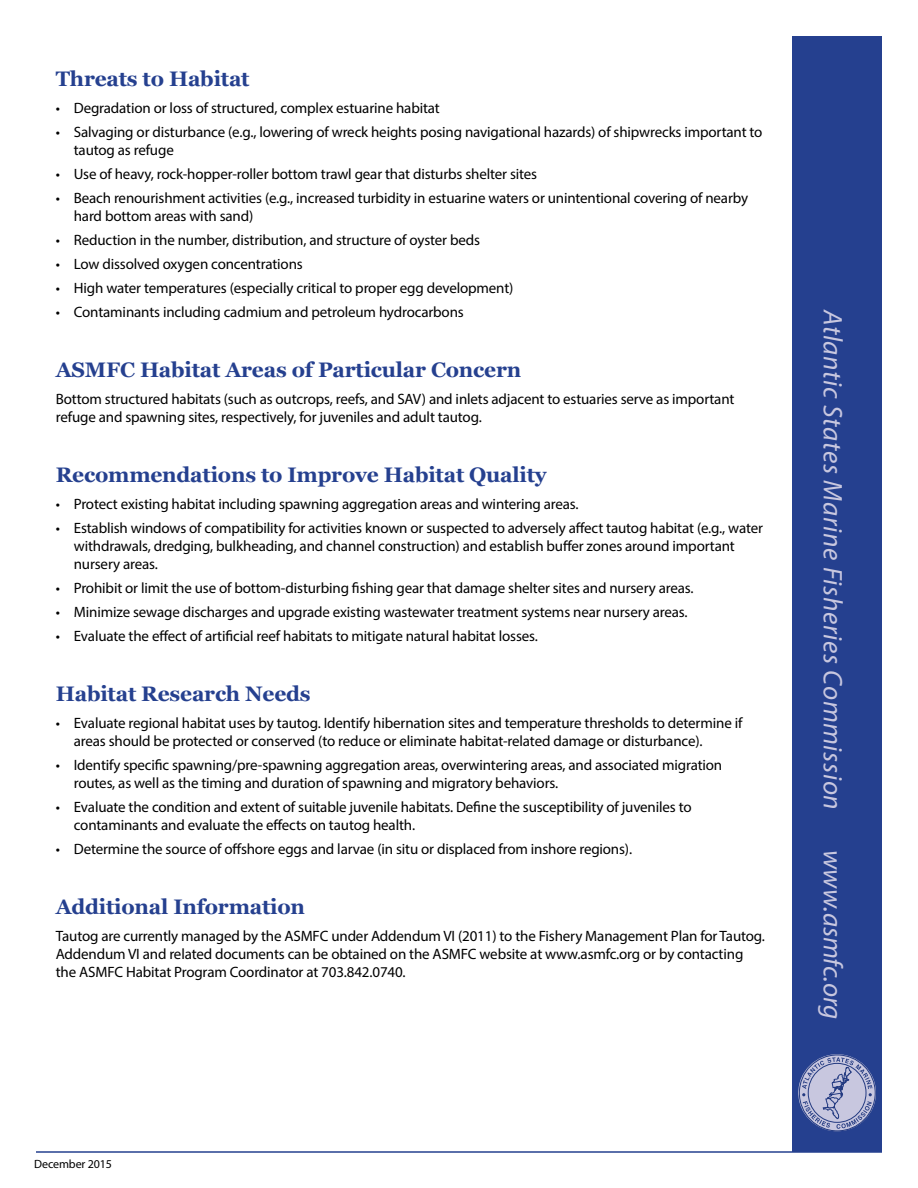
<style>
.page{position:relative;width:918px;height:1188px;background:#fff}
.page>*{position:absolute;margin:0;border:0;box-sizing:border-box;transform-origin:0 0}
.t1{font:italic 27px "Myriad Pro";letter-spacing:.025em;color:#c8c7df}
.t2{font:700 21px "Georgia";letter-spacing:-.01em;color:#25408f}
.t3{font:15px/18px "Myriad Pro";letter-spacing:-.01em;color:#000}
.t4{font:12px "Myriad Pro";letter-spacing:-.01em;color:#000}
</style>
<div class="page">
<div style="left:792px;top:36px;width:90px;height:1116px;background:#25408f"></div>
<hr style="left:36px;top:1151px;width:846px;height:2px;background:#25408f">
<svg style="left:798px;top:1054px;width:78px;height:77px"></svg>
<svg style="left:802px;top:1057px;width:70px;height:72px"></svg>
<div style="left:799px;top:1055px;width:76px;height:76px;border:1px solid #233a81;border-radius:50%"></div>
<div style="left:808px;top:1063px;width:58px;height:60px;border:1px solid #233a81;border-radius:50%"></div>
<h2 class="t2" style="left:56px;top:65px;width:195px">Threats to Habitat</h2>
<p class="t3" style="left:56px;top:99px;width:386px">• Degradation or loss of structured, complex estuarine habitat</p>
<p class="t3" style="left:74px;top:123px;width:690px;text-indent:-18px">• Salvaging or disturbance (e.g., lowering of wreck heights posing navigational hazards) of shipwrecks important to tautog as refuge</p>
<p class="t3" style="left:56px;top:165px;width:483px">• Use of heavy, rock-hopper-roller bottom trawl gear that disturbs shelter sites</p>
<p class="t3" style="left:74px;top:189px;width:676px;text-indent:-18px">• Beach renourishment activities (e.g., increased turbidity in estuarine waters or unintentional covering of nearby hard bottom areas with sand)</p>
<p class="t3" style="left:56px;top:231px;width:426px">• Reduction in the number, distribution, and structure of oyster beds</p>
<p class="t3" style="left:56px;top:255px;width:249px">• Low dissolved oxygen concentrations</p>
<p class="t3" style="left:56px;top:279px;width:459px">• High water temperatures (especially critical to proper egg development)</p>
<p class="t3" style="left:56px;top:303px;width:410px">• Contaminants including cadmium and petroleum hydrocarbons</p>
<h2 class="t2" style="left:56px;top:356px;width:467px">ASMFC Habitat Areas of Particular Concern</h2>
<p class="t3" style="left:56px;top:390px;width:680px">Bottom structured habitats (such as outcrops, reefs, and SAV) and inlets adjacent to estuaries serve as important refuge and spawning sites, respectively, for juveniles and adult tautog.</p>
<h2 class="t2" style="left:56px;top:461px;width:492px">Recommendations to Improve Habitat Quality</h2>
<p class="t3" style="left:56px;top:495px;width:524px">• Protect existing habitat including spawning aggregation areas and wintering areas.</p>
<p class="t3" style="left:74px;top:519px;width:691px;text-indent:-18px">• Establish windows of compatibility for activities known or suspected to adversely affect tautog habitat (e.g., water withdrawals, dredging, bulkheading, and channel construction) and establish buffer zones around important nursery areas.</p>
<p class="t3" style="left:56px;top:579px;width:639px">• Prohibit or limit the use of bottom-disturbing fishing gear that damage shelter sites and nursery areas.</p>
<p class="t3" style="left:56px;top:603px;width:633px">• Minimize sewage discharges and upgrade existing wastewater treatment systems near nursery areas.</p>
<p class="t3" style="left:56px;top:627px;width:484px">• Evaluate the effect of artificial reef habitats to mitigate natural habitat losses.</p>
<h2 class="t2" style="left:56px;top:680px;width:256px">Habitat Research Needs</h2>
<p class="t3" style="left:74px;top:714px;width:670px;text-indent:-18px">• Evaluate regional habitat uses by tautog. Identify hibernation sites and temperature thresholds to determine if areas should be protected or conserved (to reduce or eliminate habitat-related damage or disturbance).</p>
<p class="t3" style="left:74px;top:756px;width:650px;text-indent:-18px">• Identify specific spawning/pre-spawning aggregation areas, overwintering areas, and associated migration routes, as well as the timing and duration of spawning and migratory behaviors.</p>
<p class="t3" style="left:74px;top:798px;width:619px;text-indent:-18px">• Evaluate the condition and extent of suitable juvenile habitats. Define the susceptibility of juveniles to contaminants and evaluate the effects on tautog health.</p>
<p class="t3" style="left:56px;top:840px;width:578px">• Determine the source of offshore eggs and larvae (in situ or displaced from inshore regions).</p>
<h2 class="t2" style="left:56px;top:893px;width:251px">Additional Information</h2>
<p class="t3" style="left:56px;top:927px;width:711px">Tautog are currently managed by the ASMFC under Addendum VI (2011) to the Fishery Management Plan for Tautog.<br>Addendum VI and related documents can be obtained on the ASMFC website at www.asmfc.org or by contacting the ASMFC Habitat Program Coordinator at 703.842.0740.</p>
<h1 class="t1" style="left:850px;top:310px;width:502px;rotate:90deg">Atlantic States Marine Fisheries Commission</h1>
<h1 class="t1" style="left:850px;top:850px;width:171px;rotate:90deg">www.asmfc.org</h1>
<p class="t4" style="left:34px;top:1157px;width:79px">December 2015</p>
</div>
